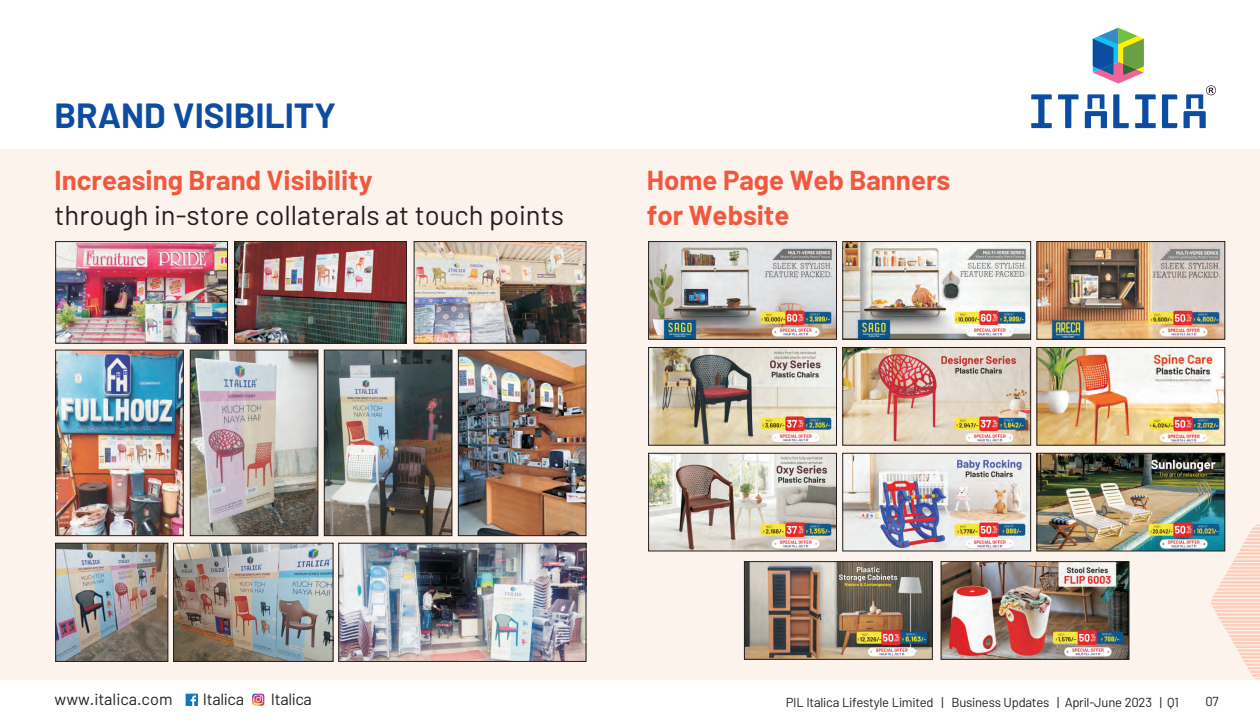
<style>
.page{position:relative;width:1260px;height:720px;background:#fff}
.page>*{position:absolute;margin:0;border:0;box-sizing:border-box;transform-origin:0 0}
.t1{font:700 35px "Barlow";color:#0d4da1}
.t2{font:700 27.5px/34.4px "Barlow";color:#f0593e}
.t3{font:27.5px "Barlow";color:#231f20}
.t4{font:16.25px "Barlow";color:#231f20}
.t5{font:16.25px "Barlow";letter-spacing:-.02em;color:#231f20}
.t6{font:13px "Barlow";letter-spacing:-.02em;color:#231f20}
</style>
<div class="page">
<div style="left:0;top:149px;width:1260px;height:531px;background:#fdf3ed"></div>
<svg style="left:1211px;top:524px;width:49px;height:156px"></svg>
<img style="left:57px;top:243px;width:169px;height:99px">
<div style="left:55px;top:241px;width:173px;height:103px;border:1px solid #231f20"></div>
<img style="left:236px;top:243px;width:169px;height:99px">
<div style="left:234px;top:241px;width:173px;height:103px;border:1px solid #231f20"></div>
<img style="left:416px;top:243px;width:168px;height:99px">
<div style="left:414px;top:241px;width:172px;height:103px;border:1px solid #231f20"></div>
<img style="left:57px;top:352px;width:125px;height:182px">
<div style="left:55px;top:350px;width:129px;height:186px;border:1px solid #231f20"></div>
<img style="left:192px;top:352px;width:124px;height:182px">
<div style="left:190px;top:350px;width:128px;height:186px;border:1px solid #231f20"></div>
<img style="left:326px;top:352px;width:124px;height:182px">
<div style="left:324px;top:350px;width:128px;height:186px;border:1px solid #231f20"></div>
<img style="left:460px;top:352px;width:124px;height:182px">
<div style="left:458px;top:350px;width:128px;height:186px;border:1px solid #231f20"></div>
<img style="left:340px;top:545px;width:244px;height:115px">
<div style="left:338px;top:543px;width:248px;height:119px;border:1px solid #231f20"></div>
<img style="left:57px;top:545px;width:109px;height:115px">
<div style="left:55px;top:543px;width:113px;height:119px;border:1px solid #231f20"></div>
<img style="left:175px;top:545px;width:156px;height:115px">
<div style="left:173px;top:543px;width:160px;height:119px;border:1px solid #231f20"></div>
<img style="left:650px;top:243px;width:185px;height:94px">
<div style="left:648px;top:241px;width:189px;height:98px;border:1px solid #231f20"></div>
<img style="left:650px;top:349px;width:185px;height:94px">
<div style="left:648px;top:347px;width:189px;height:98px;border:1px solid #231f20"></div>
<img style="left:650px;top:455px;width:185px;height:94px">
<div style="left:648px;top:453px;width:189px;height:98px;border:1px solid #231f20"></div>
<img style="left:746px;top:563px;width:184px;height:94px">
<div style="left:744px;top:561px;width:188px;height:98px;border:1px solid #231f20"></div>
<img style="left:943px;top:563px;width:184px;height:94px">
<div style="left:941px;top:561px;width:188px;height:98px;border:1px solid #231f20"></div>
<img style="left:845px;top:243px;width:184px;height:94px">
<div style="left:843px;top:241px;width:188px;height:98px;border:1px solid #231f20"></div>
<img style="left:845px;top:349px;width:184px;height:94px">
<div style="left:843px;top:347px;width:188px;height:98px;border:1px solid #231f20"></div>
<img style="left:845px;top:455px;width:184px;height:94px">
<div style="left:843px;top:453px;width:188px;height:98px;border:1px solid #231f20"></div>
<img style="left:1039px;top:243px;width:184px;height:94px">
<div style="left:1037px;top:241px;width:188px;height:98px;border:1px solid #231f20"></div>
<img style="left:1039px;top:349px;width:184px;height:94px">
<div style="left:1037px;top:347px;width:188px;height:98px;border:1px solid #231f20"></div>
<img style="left:1039px;top:455px;width:184px;height:94px">
<div style="left:1037px;top:453px;width:188px;height:98px;border:1px solid #231f20"></div>
<svg style="left:1162px;top:94px;width:15px;height:34px"></svg>
<svg style="left:1113px;top:94px;width:16px;height:34px"></svg>
<svg style="left:1031px;top:94px;width:21px;height:34px"></svg>
<svg style="left:1135px;top:94px;width:21px;height:34px"></svg>
<svg style="left:1058px;top:94px;width:21px;height:34px"></svg>
<svg style="left:1085px;top:94px;width:22px;height:34px"></svg>
<svg style="left:1093px;top:28px;width:51px;height:56px"></svg>
<svg style="left:1184px;top:85px;width:32px;height:43px"></svg>
<svg style="left:252px;top:694px;width:13px;height:12px"></svg>
<div style="left:186px;top:694px;width:12px;height:12px;background:#1577b3"></div>
<svg style="left:191px;top:695px;width:5px;height:11px"></svg>
<h1 class="t1" style="left:55px;top:93px;width:283px">BRAND VISIBILITY</h1>
<h2 class="t2" style="left:55px;top:162px;width:319px">Increasing Brand Visibility</h2>
<h2 class="t3" style="left:55px;top:197px;width:511px">through in-store collaterals at touch points</h2>
<h2 class="t2" style="left:647px;top:162px;width:305px">Home Page Web Banners for Website</h2>
<p class="t4" style="left:55px;top:689px;width:119px">www.italica.com</p>
<p class="t5" style="left:203px;top:689px;width:43px">Italica</p>
<p class="t5" style="left:271px;top:689px;width:43px">Italica</p>
<p class="t6" style="left:786px;top:694px;width:395px">PIL Italica Lifestyle Limited | Business Updates | April-June 2023 | Q1</p>
<p class="t6" style="left:1206px;top:693px;width:15px">07</p>
</div>
